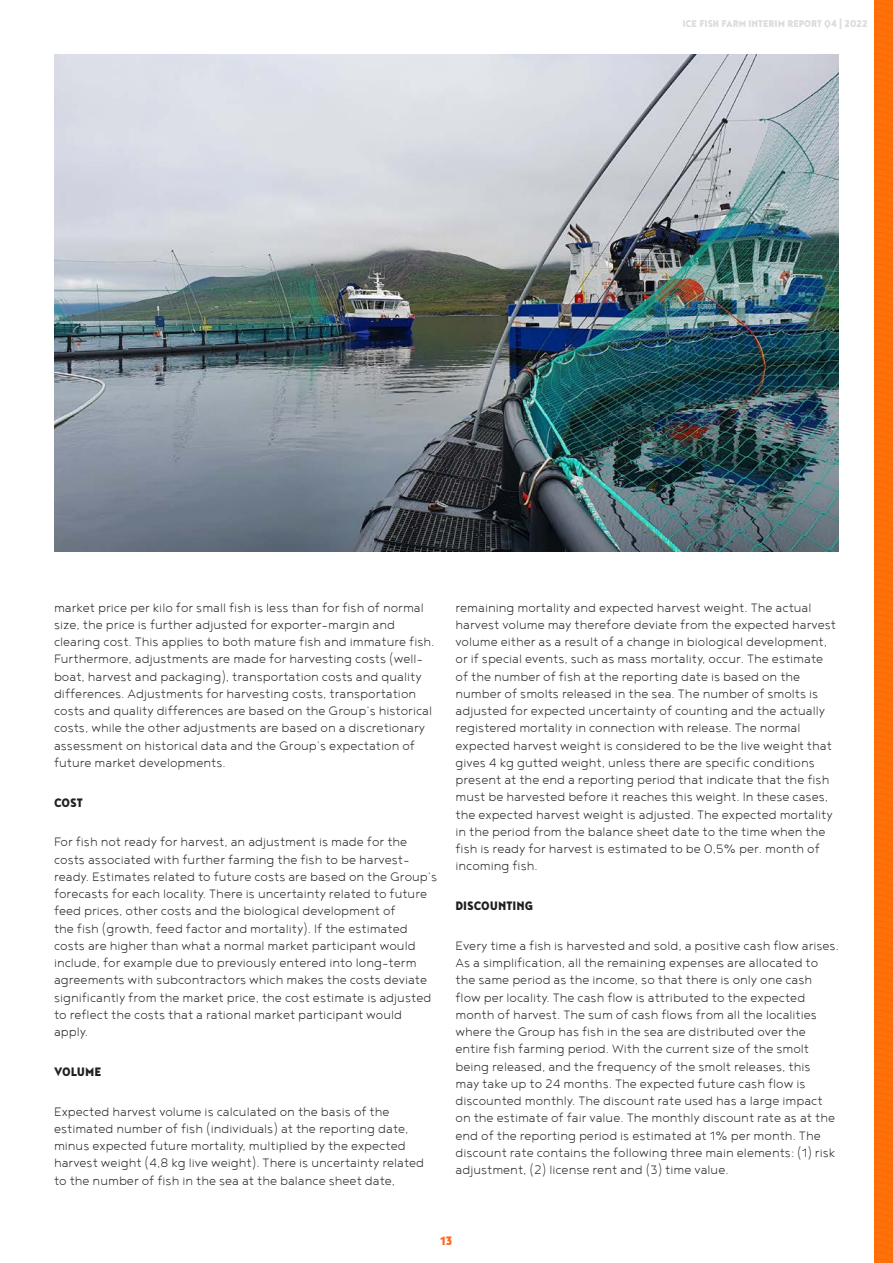
<style>
.page{position:relative;width:893px;height:1263px;background:#fff}
.page>*{position:absolute;margin:0;border:0;box-sizing:border-box;transform-origin:0 0}
.t1{font:300 15px/17.2px "Noyh W01";color:#231f20}
.Normal_BOLD{font:900 15px "Noyh Geometric Slim";color:#231f20}
.t2{font:900 15px "Noyh Geometric Slim";color:#ff661f}
.t3{font:900 12px "Noyh Geometric Slim";color:#dcdcdc}
</style>
<div class="page">
<div style="left:875px;top:0;width:18px;height:1263px;background:#fe7109"></div>
<img style="left:54px;top:54px;width:785px;height:498px">
<p class="t3" style="left:682px;top:16px;width:187px">ICE FISH FARM INTERIM REPORT Q4 | 2022</p>
<p class="t1" style="left:54px;top:598px;width:382px">market price per kilo for small fish is less than for fish of normal size, the price is further adjusted for exporter-margin and clearing cost. This applies to both mature fish and immature fish.<br>Furthermore, adjustments are made for harvesting costs (well&shy;boat, harvest and packaging), transportation costs and quality differences. Adjustments for harvesting costs, transportation costs and quality differences are based on the Group’s historical costs, while the other adjustments are based on a discretionary assessment on historical data and the Group’s expectation of future market developments.</p>
<p class="Normal_BOLD" style="left:54px;top:793px;width:30px">COST</p>
<p class="t1" style="left:54px;top:833px;width:385px">For fish not ready for harvest, an adjustment is made for the costs associated with further farming the fish to be harvest&shy;ready. Estimates related to future costs are based on the Group’s forecasts for each locality. There is uncertainty related to future feed prices, other costs and the biological development of<br>the fish (growth, feed factor and mortality). If the estimated costs are higher than what a normal market participant would include, for example due to previously entered into long-term agreements with subcontractors which makes the costs deviate significantly from the market price, the cost estimate is adjusted to reflect the costs that a rational market participant would apply.</p>
<p class="Normal_BOLD" style="left:54px;top:1062px;width:49px">VOLUME</p>
<p class="t1" style="left:54px;top:1102px;width:372px">Expected harvest volume is calculated on the basis of the estimated number of fish (individuals) at the reporting date, minus expected future mortality, multiplied by the expected harvest weight (4,8 kg live weight). There is uncertainty related to the number of fish in the sea at the balance sheet date,</p>
<p class="t1" style="left:455px;top:598px;width:382px">remaining mortality and expected harvest weight. The actual harvest volume may therefore deviate from the expected harvest volume either as a result of a change in biological development, or if special events, such as mass mortality, occur. The estimate of the number of fish at the reporting date is based on the number of smolts released in the sea. The number of smolts is adjusted for expected uncertainty of counting and the actually registered mortality in connection with release. The normal expected harvest weight is considered to be the live weight that gives 4 kg gutted weight, unless there are specific conditions present at the end a reporting period that indicate that the fish must be harvested before it reaches this weight. In these cases, the expected harvest weight is adjusted. The expected mortality in the period from the balance sheet date to the time when the fish is ready for harvest is estimated to be 0,5% per. month of incoming fish.</p>
<p class="Normal_BOLD" style="left:455px;top:897px;width:79px">DISCOUNTING</p>
<p class="t1" style="left:455px;top:936px;width:385px">Every time a fish is harvested and sold, a positive cash flow arises.<br>As a simplification, all the remaining expenses are allocated to the same period as the income, so that there is only one cash flow per locality. The cash flow is attributed to the expected month of harvest. The sum of cash flows from all the localities where the Group has fish in the sea are distributed over the entire fish farming period. With the current size of the smolt being released, and the frequency of the smolt releases, this<br>may take up to 24 months. The expected future cash flow is discounted monthly. The discount rate used has a large impact on the estimate of fair value. The monthly discount rate as at the end of the reporting period is estimated at 1% per month. The discount rate contains the following three main elements: (1) risk adjustment, (2) license rent and (3) time value.</p>
<p class="t2" style="left:441px;top:1231px;width:13px">13</p>
</div>
